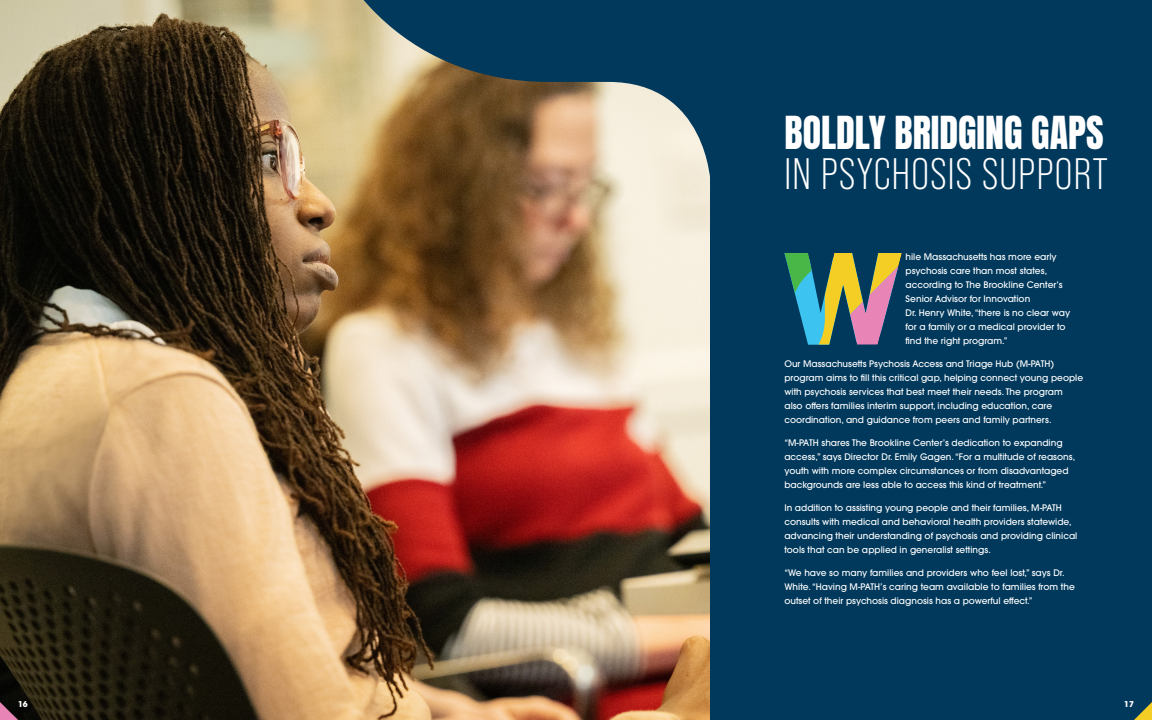
<style>
.page{position:relative;width:1152px;height:720px;background:#fff}
.page>*{position:absolute;margin:0;border:0;box-sizing:border-box;transform-origin:0 0}
.Sections{font:44px "Bebas Neue Pro";letter-spacing:.03em;color:#fff}
.Sections-2{font:38px "Anton";color:#fff}
.t1{font:500 9px/14px "ITC Avant Garde Pro";color:#fff}
.t2{font:700 8px "ITC Avant Garde Pro";color:#fff}
</style>
<div class="page">
<div style="left:708px;top:0;width:444px;height:720px;background:#00395c"></div>
<img style="left:0;top:0;width:710px;height:720px">
<svg style="left:302px;top:0;width:408px;height:184px"></svg>
<svg style="left:1134px;top:702px;width:18px;height:18px"></svg>
<svg style="left:0;top:702px;width:18px;height:18px"></svg>
<svg style="left:784px;top:253px;width:118px;height:92px"></svg>
<p class="Sections-2" style="left:784px;top:114px;width:321px">BOLDLY BRIDGING GAPS</p>
<p class="Sections" style="left:784px;top:149px;width:325px">IN PSYCHOSIS SUPPORT</p>
<p class="t1" style="left:906px;top:249px;width:166px">hile Massachusetts has more early psychosis care than most states, according to The Brookline Center’s Senior Advisor for Innovation<br>Dr. Henry White, “there is no clear way for a family or a medical provider to find the right program.”</p>
<p class="t1" style="left:784px;top:356px;width:300px">Our Massachusetts Psychosis Access and Triage Hub (M-PATH) program aims to fill this critical gap, helping connect young people with psychosis services that best meet their needs. The program also offers families interim support, including education, care coordination, and guidance from peers and family partners.</p>
<p class="t1" style="left:784px;top:435px;width:292px">“M-PATH shares The Brookline Center’s dedication to expanding access,” says Director Dr. Emily Gagen. “For a multitude of reasons, youth with more complex circumstances or from disadvantaged backgrounds are less able to access this kind of treatment.”</p>
<p class="t1" style="left:784px;top:500px;width:295px">In addition to assisting young people and their families, M-PATH consults with medical and behavioral health providers statewide, advancing their understanding of psychosis and providing clinical tools that can be applied in generalist settings.</p>
<p class="t1" style="left:784px;top:565px;width:292px">“We have so many families and providers who feel lost,” says Dr.<br>White. “Having M-PATH’s caring team available to families from the outset of their psychosis diagnosis has a powerful effect.”</p>
<p class="t2" style="left:18px;top:699px;width:11px">16</p>
<p class="t2" style="left:1124px;top:699px;width:11px">17</p>
</div>
